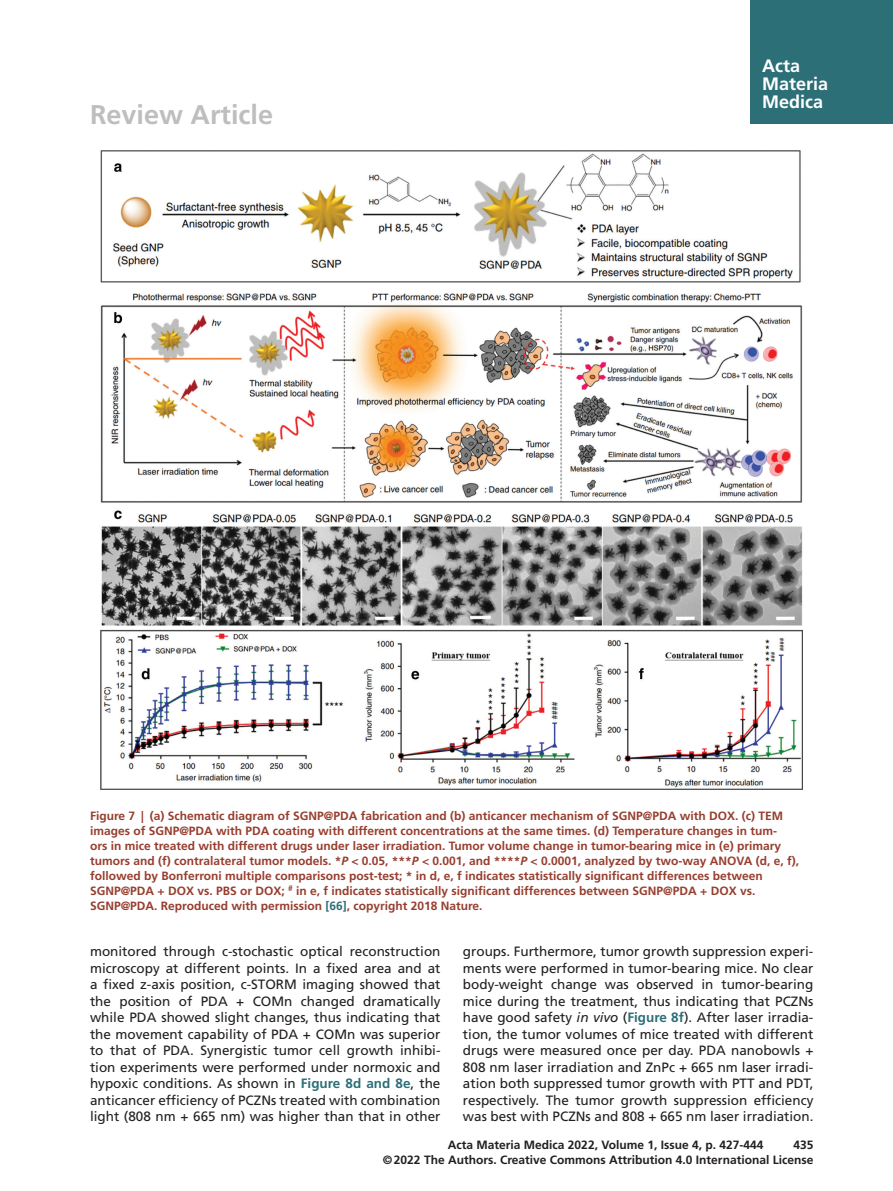
<style>
.page{position:relative;width:893px;height:1191px;background:#fff}
.page>*{position:absolute;margin:0;border:0;box-sizing:border-box;transform-origin:0 0}
.t1{font:700 27px "Frutiger";color:#bfbebe}
.t2{font:700 18px/18px "Frutiger";color:#fff}
.t3{font:13.5px/16.5px "Frutiger";color:#231f20;text-align:justify}
.t4{font:700 12px/15px "Frutiger";color:#973e2f}
.t5{font:700 12px/15px "Frutiger";color:#231f20;text-align:right}
.s1{font-style:italic}
.s2{color:#2c6f77}
.s3{font-weight:700;color:#2c6f77}
</style>
<div class="page">
<div style="left:750px;top:0;width:143px;height:124px;background:#2c6f77"></div>
<img style="left:101px;top:150px;width:702px;height:639px">
<h1 class="t1" style="left:90px;top:99px;width:185px">Review Article</h1>
<h2 class="t2" style="left:762px;top:57px;width:68px">Acta<br>Materia<br>Medica</h2>
<p class="t4" style="left:90px;top:808px;width:710px">Figure 7 | (a) Schematic diagram of SGNP@PDA fabrication and (b) anticancer mechanism of SGNP@PDA with DOX. (c) TEM images of SGNP@PDA with PDA coating with different concentrations at the same times. (d) Temperature changes in tum-<br>ors in mice treated with different drugs under laser irradiation. Tumor volume change in tumor-bearing mice in (e) primary tumors and (f) contralateral tumor models. *<span class="s1">P</span> &lt; 0.05, ***<span class="s1">P</span> &lt; 0.001, and ****<span class="s1">P</span> &lt; 0.0001, analyzed by two-way ANOVA (d, e, f), followed by Bonferroni multiple comparisons post-test; * in d, e, f indicates statistically significant differences between SGNP@PDA + DOX vs. PBS or DOX; <sup>#</sup> in e, f indicates statistically significant differences between SGNP@PDA + DOX vs.<br>SGNP@PDA. Reproduced with permission <span class="s2">[66]</span>, copyright 2018 Nature.</p>
<p class="t3" style="left:90px;top:943px;width:352px">monitored through c-stochastic optical reconstruction microscopy at different points. In a fixed area and at a fixed z-axis position, c-STORM imaging showed that the position of PDA + COMn changed dramatically while PDA showed slight changes, thus indicating that the movement capability of PDA + COMn was superior to that of PDA. Synergistic tumor cell growth inhibi&shy;tion experiments were performed under normoxic and hypoxic conditions. As shown in <span class="s3">Figure 8d and 8e</span>, the anticancer efficiency of PCZNs treated with combination light (808 nm + 665 nm) was higher than that in other</p>
<p class="t3" style="left:463px;top:943px;width:352px">groups. Furthermore, tumor growth suppression experi&shy;ments were performed in tumor-bearing mice. No clear body-weight change was observed in tumor-bearing mice during the treatment, thus indicating that PCZNs have good safety <span class="s1">in vivo</span> (<span class="s3">Figure 8f</span>). After laser irradia&shy;tion, the tumor volumes of mice treated with different drugs were measured once per day. PDA nanobowls + 808 nm laser irradiation and ZnPc + 665 nm laser irradi&shy;ation both suppressed tumor growth with PTT and PDT, respectively. The tumor growth suppression efficiency was best with PCZNs and 808 + 665 nm laser irradiation.</p>
<p class="t5" style="left:448px;top:1137px;width:317px">Acta Materia Medica 2022, Volume 1, Issue 4, p. 427-444</p>
<p class="t5" style="left:383px;top:1137px;width:432px">435<br>©2022 The Authors. Creative Commons Attribution 4.0 International License</p>
</div>
